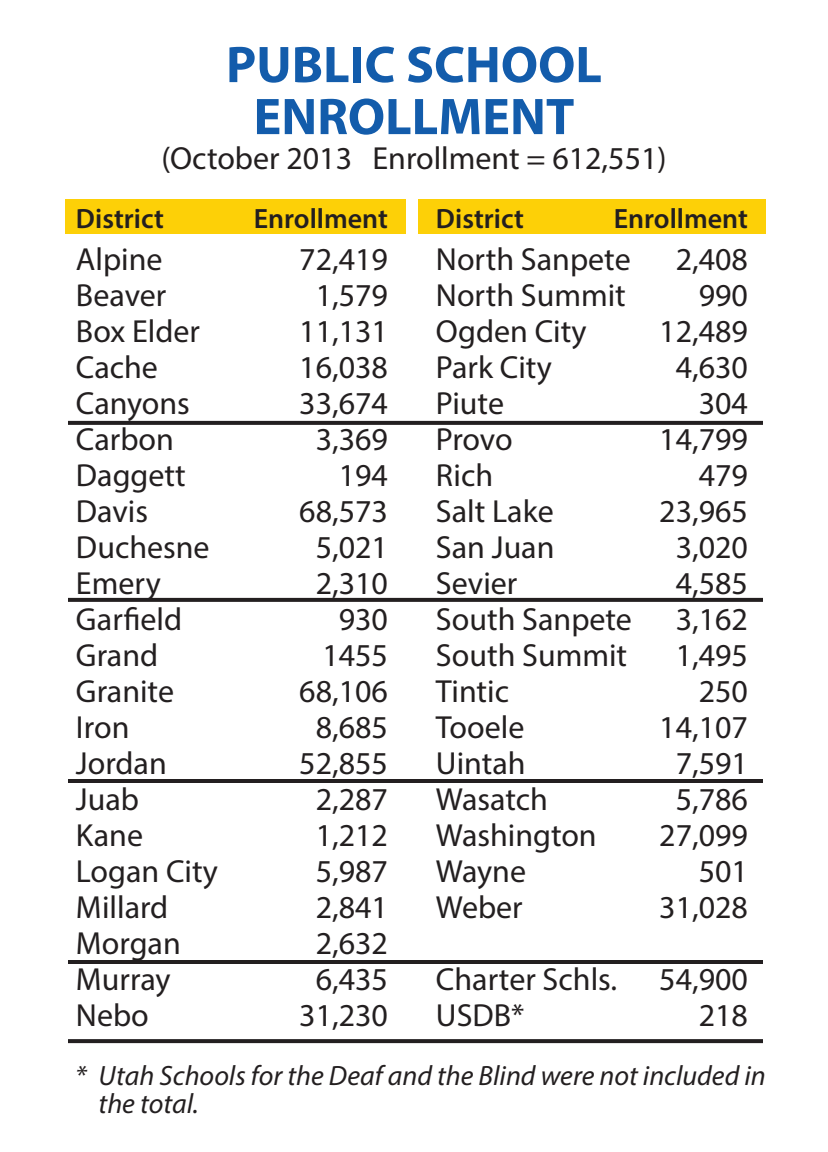
<style>
.page{position:relative;width:828px;height:1152px;background:#fff}
.page>*{position:absolute;margin:0;border:0;box-sizing:border-box;transform-origin:0 0}
.t1{font:700 52px/52px "Myriad Pro";color:#135cab;text-align:center}
.t2{font:32px "Myriad Pro";color:#231f20}
.t3{font:italic 28px/28px "Myriad Pro";color:#231f20}
.t4{font:600 28px "Myriad Pro";color:#231f20}
</style>
<div class="page">
<div style="left:66px;top:199px;width:340px;height:35px;background:#fdd007"></div>
<div style="left:418px;top:199px;width:348px;height:35px;background:#fdd007"></div>
<svg style="left:68px;top:421px;width:695px;height:4px;background:#292526"></svg>
<svg style="left:68px;top:598px;width:695px;height:4px;background:#292526"></svg>
<hr style="left:68px;top:779px;width:695px;height:4px;background:#231f20">
<hr style="left:68px;top:960px;width:695px;height:4px;background:#231f20">
<svg style="left:68px;top:1039px;width:695px;height:4px;background:#292526"></svg>
<h1 class="t1" style="left:226px;top:37px;width:377px">PUBLIC SCHOOL<br>ENROLLMENT</h1>
<p class="t2" style="left:161px;top:139px;width:507px">(October 2013 Enrollment = 612,551)</p>
<p class="t4" style="left:76px;top:201px;width:89px">District</p>
<p class="t4" style="left:254px;top:201px;width:136px">Enrollment</p>
<p class="t2" style="left:76px;top:239px;width:88px">Alpine</p>
<p class="t2" style="left:299px;top:239px;width:90px">72,419</p>
<p class="t2" style="left:76px;top:275px;width:92px">Beaver</p>
<p class="t2" style="left:316px;top:275px;width:74px">1,579</p>
<p class="t2" style="left:76px;top:311px;width:126px">Box Elder</p>
<p class="t2" style="left:299px;top:311px;width:90px">11,131</p>
<p class="t2" style="left:76px;top:347px;width:83px">Cache</p>
<p class="t2" style="left:299px;top:347px;width:90px">16,038</p>
<p class="t2" style="left:76px;top:383px;width:115px">Canyons</p>
<p class="t2" style="left:299px;top:383px;width:90px">33,674</p>
<p class="t2" style="left:76px;top:419px;width:99px">Carbon</p>
<p class="t2" style="left:316px;top:419px;width:74px">3,369</p>
<p class="t2" style="left:76px;top:455px;width:111px">Daggett</p>
<p class="t2" style="left:339px;top:455px;width:51px">194</p>
<p class="t2" style="left:76px;top:491px;width:74px">Davis</p>
<p class="t2" style="left:299px;top:491px;width:90px">68,573</p>
<p class="t2" style="left:76px;top:527px;width:135px">Duchesne</p>
<p class="t2" style="left:316px;top:527px;width:74px">5,021</p>
<p class="t2" style="left:76px;top:563px;width:86px">Emery</p>
<p class="t2" style="left:316px;top:563px;width:74px">2,310</p>
<p class="t2" style="left:76px;top:599px;width:108px">Garfield</p>
<p class="t2" style="left:339px;top:599px;width:51px">930</p>
<p class="t2" style="left:76px;top:635px;width:84px">Grand</p>
<p class="t2" style="left:322px;top:635px;width:67px">1455</p>
<p class="t2" style="left:76px;top:671px;width:100px">Granite</p>
<p class="t2" style="left:299px;top:671px;width:90px">68,106</p>
<p class="t2" style="left:76px;top:707px;width:55px">Iron</p>
<p class="t2" style="left:316px;top:707px;width:74px">8,685</p>
<p class="t2" style="left:76px;top:743px;width:92px">Jordan</p>
<p class="t2" style="left:299px;top:743px;width:90px">52,855</p>
<p class="t2" style="left:76px;top:779px;width:65px">Juab</p>
<p class="t2" style="left:316px;top:779px;width:74px">2,287</p>
<p class="t2" style="left:76px;top:815px;width:69px">Kane</p>
<p class="t2" style="left:316px;top:815px;width:74px">1,212</p>
<p class="t2" style="left:76px;top:851px;width:143px">Logan City</p>
<p class="t2" style="left:316px;top:851px;width:74px">5,987</p>
<p class="t2" style="left:76px;top:887px;width:94px">Millard</p>
<p class="t2" style="left:316px;top:887px;width:74px">2,841</p>
<p class="t2" style="left:76px;top:923px;width:106px">Morgan</p>
<p class="t2" style="left:316px;top:923px;width:74px">2,632</p>
<p class="t2" style="left:76px;top:959px;width:96px">Murray</p>
<p class="t2" style="left:316px;top:959px;width:74px">6,435</p>
<p class="t2" style="left:76px;top:995px;width:74px">Nebo</p>
<p class="t2" style="left:299px;top:995px;width:90px">31,230</p>
<p class="t4" style="left:436px;top:201px;width:89px">District</p>
<p class="t4" style="left:614px;top:201px;width:136px">Enrollment</p>
<p class="t2" style="left:436px;top:239px;width:196px">North Sanpete</p>
<p class="t2" style="left:676px;top:239px;width:74px">2,408</p>
<p class="t2" style="left:436px;top:275px;width:191px">North Summit</p>
<p class="t2" style="left:699px;top:275px;width:51px">990</p>
<p class="t2" style="left:436px;top:311px;width:152px">Ogden City</p>
<p class="t2" style="left:659px;top:311px;width:90px">12,489</p>
<p class="t2" style="left:436px;top:347px;width:117px">Park City</p>
<p class="t2" style="left:676px;top:347px;width:74px">4,630</p>
<p class="t2" style="left:436px;top:383px;width:70px">Piute</p>
<p class="t2" style="left:699px;top:383px;width:51px">304</p>
<p class="t2" style="left:436px;top:419px;width:78px">Provo</p>
<p class="t2" style="left:659px;top:419px;width:90px">14,799</p>
<p class="t2" style="left:436px;top:455px;width:59px">Rich</p>
<p class="t2" style="left:699px;top:455px;width:51px">479</p>
<p class="t2" style="left:436px;top:491px;width:119px">Salt Lake</p>
<p class="t2" style="left:659px;top:491px;width:90px">23,965</p>
<p class="t2" style="left:436px;top:527px;width:120px">San Juan</p>
<p class="t2" style="left:676px;top:527px;width:74px">3,020</p>
<p class="t2" style="left:436px;top:563px;width:83px">Sevier</p>
<p class="t2" style="left:676px;top:563px;width:74px">4,585</p>
<p class="t2" style="left:436px;top:599px;width:198px">South Sanpete</p>
<p class="t2" style="left:676px;top:599px;width:74px">3,162</p>
<p class="t2" style="left:436px;top:635px;width:193px">South Summit</p>
<p class="t2" style="left:676px;top:635px;width:74px">1,495</p>
<p class="t2" style="left:436px;top:671px;width:75px">Tintic</p>
<p class="t2" style="left:699px;top:671px;width:51px">250</p>
<p class="t2" style="left:436px;top:707px;width:90px">Tooele</p>
<p class="t2" style="left:659px;top:707px;width:90px">14,107</p>
<p class="t2" style="left:436px;top:743px;width:91px">Uintah</p>
<p class="t2" style="left:676px;top:743px;width:74px">7,591</p>
<p class="t2" style="left:436px;top:779px;width:113px">Wasatch</p>
<p class="t2" style="left:676px;top:779px;width:74px">5,786</p>
<p class="t2" style="left:436px;top:815px;width:162px">Washington</p>
<p class="t2" style="left:659px;top:815px;width:90px">27,099</p>
<p class="t2" style="left:436px;top:851px;width:92px">Wayne</p>
<p class="t2" style="left:699px;top:851px;width:51px">501</p>
<p class="t2" style="left:436px;top:887px;width:88px">Weber</p>
<p class="t2" style="left:659px;top:887px;width:90px">31,028</p>
<p class="t2" style="left:436px;top:959px;width:183px">Charter Schls.</p>
<p class="t2" style="left:659px;top:959px;width:90px">54,900</p>
<p class="t2" style="left:436px;top:995px;width:90px">USDB*</p>
<p class="t2" style="left:699px;top:995px;width:51px">218</p>
<p class="t3" style="left:99px;top:1061px;width:669px;text-indent:-24px">* Utah Schools for the Deaf and the Blind were not included in the total.</p>
</div>
